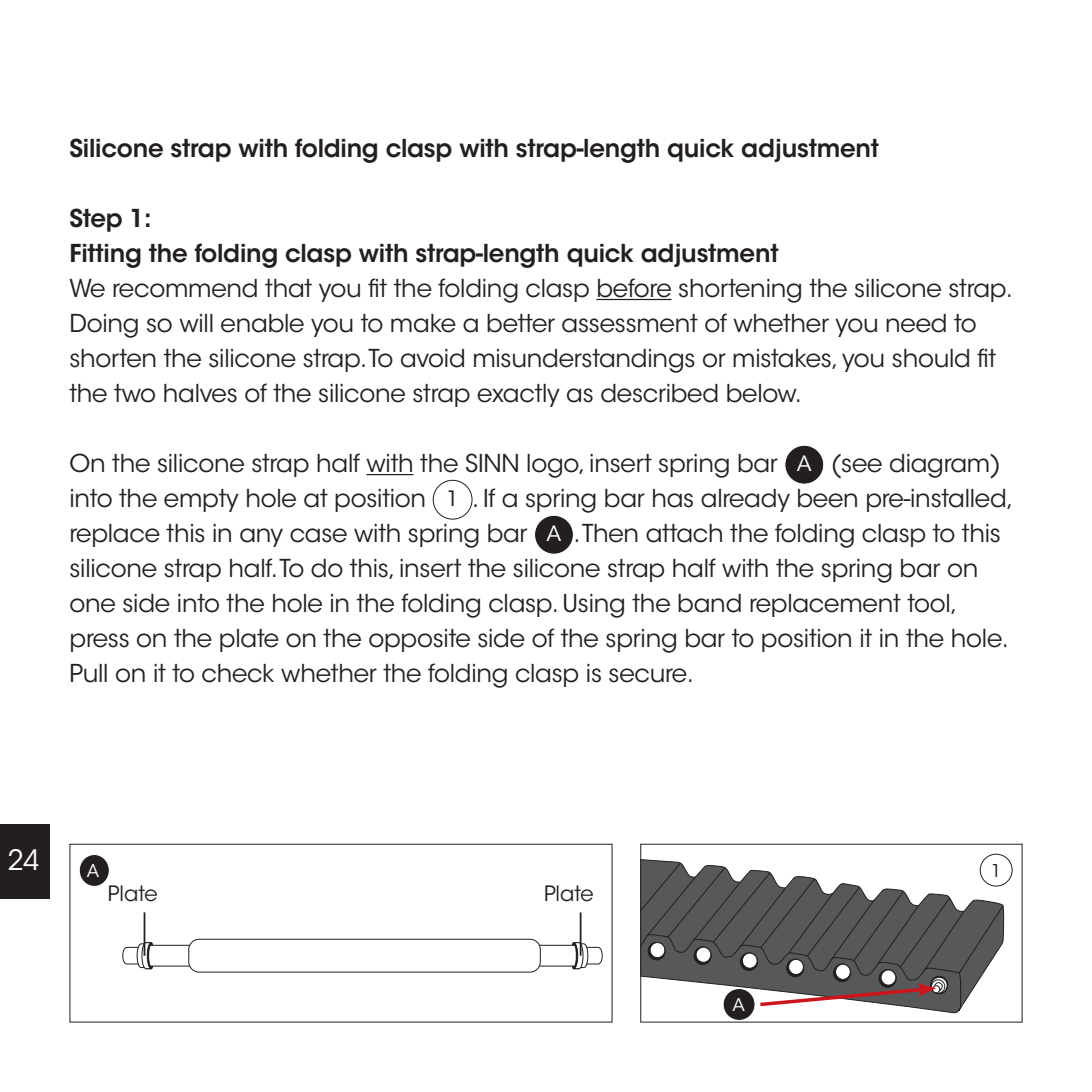
<style>
.page{position:relative;width:1092px;height:1092px;background:#fff}
.page>*{position:absolute;margin:0;border:0;box-sizing:border-box;transform-origin:0 0}
.t1{font:28px "ITC Avant Garde Std";color:#fff}
.t2{font:24.5px/35px "ITC Avant Garde Std";letter-spacing:-.01em;color:#231f20}
.t3{font:600 24.5px/35px "ITC Avant Garde Std";letter-spacing:-.01em;color:#231f20}
.t4{font:21px "ITC Avant Garde Std";color:#231f20}
.t5{font:17.5px "ITC Avant Garde Std";color:#fff}
.t6{font:17.5px "ITC Avant Garde Std";color:#231f20}
.s1{font-size:21px;color:#fff}
.s2{font-size:21px}
</style>
<div class="page">
<div style="left:0;top:823px;width:50px;height:75px;background:#231f20"></div>
<hr style="left:596px;top:299px;width:75px;height:1px;background:#231f20">
<hr style="left:366px;top:474px;width:47px;height:1px;background:#231f20">
<div style="left:784px;top:445px;width:39px;height:39px;background:#231f20;border-radius:50%"></div>
<div style="left:784px;top:445px;width:40px;height:39px;border:1px solid #fff;border-radius:50%"></div>
<div style="left:433px;top:480px;width:39px;height:39px;border:1px solid #231f20;border-radius:50%"></div>
<div style="left:534px;top:515px;width:39px;height:39px;background:#231f20;border-radius:50%"></div>
<div style="left:534px;top:515px;width:39px;height:39px;border:1px solid #fff;border-radius:50%"></div>
<svg style="left:642px;top:854px;width:362px;height:159px"></svg>
<div style="left:786px;top:959px;width:17px;height:17px;background:#231f20;border-radius:50%"></div>
<div style="left:786px;top:958px;width:18px;height:19px;border:1px solid #231f20;border-radius:50%"></div>
<div style="left:833px;top:963px;width:17px;height:18px;background:#231f20;border-radius:50%"></div>
<div style="left:833px;top:963px;width:18px;height:18px;border:1px solid #231f20;border-radius:50%"></div>
<div style="left:835px;top:964px;width:15px;height:15px;background:#fff;border-radius:50%"></div>
<div style="left:835px;top:963px;width:15px;height:16px;border:1px solid #231f20;border-radius:50%"></div>
<div style="left:878px;top:969px;width:18px;height:18px;border:1px solid #231f20;border-radius:50%"></div>
<div style="left:881px;top:969px;width:14px;height:16px;background:#fff;border-radius:50%"></div>
<div style="left:880px;top:969px;width:16px;height:16px;border:1px solid #231f20;border-radius:50%"></div>
<svg style="left:642px;top:861px;width:362px;height:113px"></svg>
<svg style="left:930px;top:976px;width:17px;height:17px"></svg>
<div style="left:930px;top:975px;width:18px;height:19px;border:1px solid #231f20;border-radius:50%"></div>
<svg style="left:931px;top:977px;width:15px;height:15px"></svg>
<svg style="left:931px;top:979px;width:13px;height:14px"></svg>
<div style="left:931px;top:979px;width:14px;height:14px;border:1px solid #231f20;border-radius:50%"></div>
<div style="left:934px;top:982px;width:8px;height:8px;border:1px solid #231f20;border-radius:50%"></div>
<div style="left:980px;top:854px;width:32px;height:32px;background:#fff;border-radius:50%"></div>
<div style="left:979px;top:853px;width:33px;height:33px;border:1px solid #231f20;border-radius:50%"></div>
<div style="left:79px;top:854px;width:30px;height:32px;background:#231f20;border-radius:50%"></div>
<div style="left:79px;top:854px;width:31px;height:32px;border:1px solid #fff;border-radius:50%"></div>
<svg style="left:122px;top:941px;width:71px;height:28px"></svg>
<div style="left:189px;top:939px;width:351px;height:33px;background:#fff;border-radius:10px"></div>
<div style="left:188px;top:938px;width:352px;height:34px;border:1px solid #231f20;border-radius:10px"></div>
<svg style="left:535px;top:941px;width:68px;height:28px"></svg>
<hr style="left:144px;top:912px;width:1px;height:43px;background:#231f20">
<hr style="left:579px;top:912px;width:2px;height:43px;background:#231f20">
<div style="left:69px;top:843px;width:543px;height:179px;border:1px solid #231f20"></div>
<svg style="left:756px;top:983px;width:186px;height:25px"></svg>
<div style="left:723px;top:988px;width:32px;height:32px;background:#231f20;border-radius:50%"></div>
<div style="left:722px;top:987px;width:33px;height:33px;border:1px solid #fff;border-radius:50%"></div>
<p class="t3" style="left:69px;top:130px;width:811px">Silicone strap with folding clasp with strap-length quick adjustment</p>
<p class="t3" style="left:69px;top:200px;width:710px">Step 1:<br>Fitting the folding clasp with strap-length quick adjustment</p>
<p class="t2" style="left:69px;top:271px;width:944px">We recommend that you fit the folding clasp before shortening the silicone strap.<br>Doing so will enable you to make a better assessment of whether you need to shorten the silicone strap.To avoid misunderstandings or mistakes, you should fit the two halves of the silicone strap exactly as described below.</p>
<p class="t2" style="left:69px;top:446px;width:945px">On the silicone strap half with the SINN logo, insert spring bar <span class="s1">A</span> (see diagram) into the empty hole at position <span class="s2">1</span> . If a spring bar has already been pre-installed, replace this in any case with spring bar <span class="s1">A</span> .Then attach the folding clasp to this silicone strap half.To do this, insert the silicone strap half with the spring bar on one side into the hole in the folding clasp. Using the band replacement tool, press on the plate on the opposite side of the spring bar to position it in the hole.<br>Pull on it to check whether the folding clasp is secure.</p>
<p class="t1" style="left:7px;top:842px;width:34px">24</p>
<p class="t5" style="left:87px;top:859px;width:14px">A</p>
<p class="t6" style="left:991px;top:859px;width:12px">1</p>
<p class="t4" style="left:108px;top:880px;width:51px">Plate</p>
<p class="t4" style="left:544px;top:880px;width:51px">Plate</p>
<p class="t5" style="left:732px;top:993px;width:14px">A</p>
</div>
